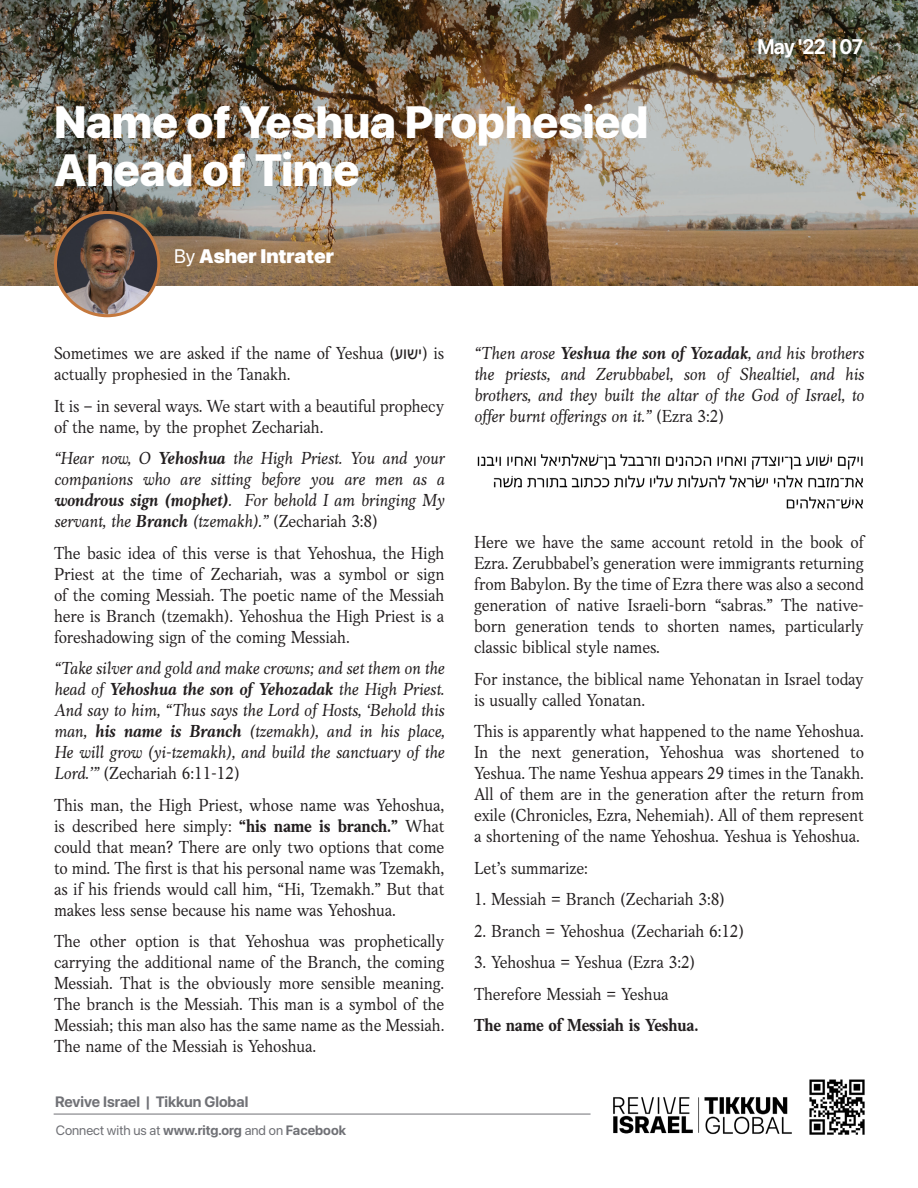
<style>
.page{position:relative;width:918px;height:1188px;background:#fff}
.page>*{position:absolute;margin:0;border:0;box-sizing:border-box;transform-origin:0 0}
.t1{font:800 45px "SF Pro Display";color:#fff}
.t2{font:700 21px "SF Pro Display";letter-spacing:-.035em;color:#fff;scale:.95 1}
.t3{font:900 19.5px "SF Pro Display";color:#fff}
.t4{font:18px/21px "Anko Personal Use";letter-spacing:-.01em;color:#231f20;text-align:justify;scale:.9 1}
.t5{font:italic 18px/21px "Anko Personal Use";letter-spacing:-.01em;color:#231f20;text-align:justify;scale:.9 1}
.t6{font:700 18px "Anko Personal Use";letter-spacing:-.01em;color:#231f20;scale:.9 1}
.t7{font:700 15px "SF Pro Display";color:#707176}
.t8{font:13.5px "SF Pro Display";color:#707176}
.s1{font-weight:400}
.s2{font-family:"Arial"}
.s3{font-weight:700}
.s4{font-style:normal}
</style>
<div class="page">
<img style="left:0;top:0;width:918px;height:285px">
<img style="left:56px;top:212px;width:103px;height:104px;border-radius:52px">
<div style="left:54px;top:211px;width:106px;height:106px;border:3px solid #c4783d;border-radius:50%"></div>
<hr style="left:54px;top:1114px;width:537px;height:1px;background:#707176">
<img style="left:613px;top:1097px;width:179px;height:38px">
<img style="left:809px;top:1079px;width:56px;height:56px">
<img style="left:477px;top:454px;width:386px;height:55px">
<p class="t1" style="left:54px;top:96px;width:596px">Name of Yeshua Prophesied</p>
<p class="t1" style="left:54px;top:144px;width:307px">Ahead of Time</p>
<p class="t3" style="left:174px;top:245px;width:161px"><span class="s1">By</span> Asher Intrater</p>
<p class="t2" style="left:757px;top:34px;width:113px">May '22 | 07</p>
<p class="t4" style="left:54px;top:343px;width:435px">Sometimes we are asked if the name of Yeshua ( <span class="s2">שוע י</span>( is actually prophesied in the Tanakh.</p>
<p class="t4" style="left:54px;top:395px;width:435px">It is – in several ways. We start with a beautiful prophecy of the name, by the prophet Zechariah.</p>
<p class="t5" style="left:54px;top:448px;width:435px">“Hear now, O <span class="s3">Yehoshua</span> the High Priest. You and your companions who are sitting before you are men as a <span class="s3">wondrous sign (mophet)</span>. For behold I am bringing My servant, the <span class="s3">Branch</span> (tzemakh).” <span class="s4">(Zechariah 3:8)</span></p>
<p class="t4" style="left:54px;top:542px;width:435px">The basic idea of this verse is that Yehoshua, the High Priest at the time of Zechariah, was a symbol or sign of the coming Messiah. The poetic name of the Messiah here is Branch (tzemakh). Yehoshua the High Priest is a foreshadowing sign of the coming Messiah.</p>
<p class="t5" style="left:54px;top:658px;width:435px">“Take silver and gold and make crowns; and set them on the head of <span class="s3">Yehoshua the son of Yehozadak</span> the High Priest.<br>And say to him, “Thus says the Lord of Hosts, ‘Behold this man, <span class="s3">his name is Branch</span> (tzemakh), and in his place, He will grow (yi-tzemakh), and build the sanctuary of the Lord.’” <span class="s4">(Zechariah 6:11-12)</span></p>
<p class="t4" style="left:54px;top:794px;width:435px">This man, the High Priest, whose name was Yehoshua, is described here simply: <span class="s3">“his name is branch.”</span> What could that mean? There are only two options that come to mind. The first is that his personal name was Tzemakh, as if his friends would call him, “Hi, Tzemakh.” But that makes less sense because his name was Yehoshua.</p>
<p class="t4" style="left:54px;top:931px;width:435px">The other option is that Yehoshua was prophetically carrying the additional name of the Branch, the coming Messiah. That is the obviously more sensible meaning.<br>The branch is the Messiah. This man is a symbol of the Messiah; this man also has the same name as the Messiah.<br>The name of the Messiah is Yehoshua.</p>
<p class="t7" style="left:55px;top:1093px;width:195px">Revive Israel | Tikkun Global</p>
<p class="t8" style="left:56px;top:1122px;width:292px">Connect with us at <span class="s3">www.ritg.org</span> and on <span class="s3">Facebook</span></p>
<p class="t5" style="left:474px;top:343px;width:435px">“Then arose <span class="s3">Yeshua the son of Yozadak</span>, and his brothers the priests, and Zerubbabel, son of Shealtiel, and his brothers, and they built the altar of the God of Israel, to offer burnt offerings on it.” <span class="s4">(Ezra 3:2)</span></p>
<p class="t4" style="left:474px;top:532px;width:435px">Here we have the same account retold in the book of Ezra. Zerubbabel’s generation were immigrants returning from Babylon. By the time of Ezra there was also a second generation of native Israeli-born “sabras.” The native&shy;born generation tends to shorten names, particularly classic biblical style names.</p>
<p class="t4" style="left:474px;top:668px;width:435px">For instance, the biblical name Yehonatan in Israel today is usually called Yonatan.</p>
<p class="t4" style="left:474px;top:721px;width:435px">This is apparently what happened to the name Yehoshua.<br>In the next generation, Yehoshua was shortened to Yeshua. The name Yeshua appears 29 times in the Tanakh.<br>All of them are in the generation after the return from exile (Chronicles, Ezra, Nehemiah). All of them represent a shortening of the name Yehoshua. Yeshua is Yehoshua.</p>
<p class="t4" style="left:474px;top:857px;width:128px">Let’s summarize:</p>
<p class="t4" style="left:474px;top:889px;width:280px">1. Messiah = Branch (Zechariah 3:8)</p>
<p class="t4" style="left:474px;top:920px;width:302px">2. Branch = Yehoshua (Zechariah 6:12)</p>
<p class="t4" style="left:474px;top:952px;width:247px">3. Yehoshua = Yeshua (Ezra 3:2)</p>
<p class="t4" style="left:474px;top:983px;width:218px">Therefore Messiah = Yeshua</p>
<p class="t6" style="left:474px;top:1015px;width:251px">The name of Messiah is Yeshua.</p>
</div>
